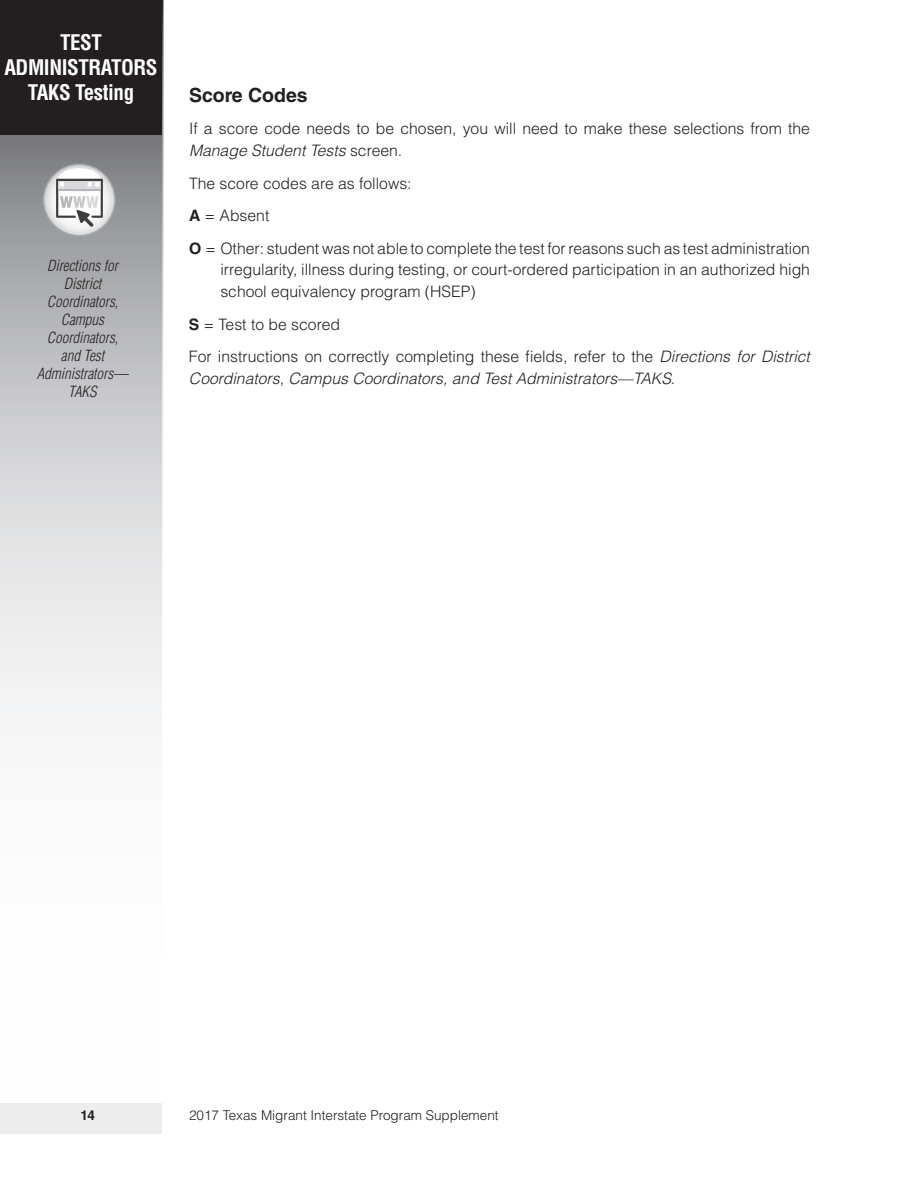
<style>
.page{position:relative;width:918px;height:1188px;background:#fff}
.page>*{position:absolute;margin:0;border:0;box-sizing:border-box;transform-origin:0 0}
.t1{font:700 condensed 21px/25.2px "Helvetica LT Std";letter-spacing:-.02em;color:#fff;text-align:center}
.t2{font:700 19.5px "Helvetica LT Std";color:#231f20}
.Body_Text{font:300 15.75px/21.8px "Helvetica LT Std";color:#231f20}
.Body_Text-2{font:italic 300 15.75px/21.8px "Helvetica LT Std";color:#231f20}
.Body_Text-3{font:italic 300 condensed 15px/18px "Helvetica LT Std";color:#231f20;text-align:center}
.t3{font:300 13.5px "Helvetica LT Std";color:#231f20}
.t4{font:700 13.5px "Helvetica LT Std";color:#231f20}
.s1{font-style:italic}
.s2{font-weight:700}
.s3{font-style:normal}
</style>
<div class="page">
<svg style="left:0;top:0;width:164px;height:719px;background:#c8c9cb"></svg>
<div style="left:0;top:1103px;width:162px;height:31px;background:#ededee"></div>
<div style="left:0;top:0;width:162px;height:135px;background:#231f20"></div>
<svg style="left:43px;top:164px;width:73px;height:73px"></svg>
<svg style="left:44px;top:165px;width:70px;height:70px"></svg>
<svg style="left:56px;top:168px;width:47px;height:59px"></svg>
<hr style="left:58px;top:189px;width:43px;height:2px;background:#b5b6b9">
<h1 class="t1" style="left:4px;top:29px;width:155px">TEST<br>ADMINISTRATORS<br>TAKS Testing</h1>
<p class="Body_Text-3" style="left:37px;top:257px;width:93px">Directions for<br>District<br>Coordinators,<br>Campus<br>Coordinators, and Test<br>Administrators—<br>TAKS</p>
<h4 class="t2" style="left:189px;top:83px;width:120px">Score Codes</h4>
<p class="Body_Text" style="left:189px;top:118px;width:622px">If a score code needs to be chosen, you will need to make these selections from the<br><span class="s1">Manage Student Tests</span> screen.</p>
<p class="Body_Text" style="left:189px;top:172px;width:224px">The score codes are as follows:</p>
<p class="Body_Text" style="left:189px;top:205px;width:82px"><span class="s2">A</span> = Absent</p>
<p class="Body_Text" style="left:220px;top:237px;width:591px;text-align:justify;text-indent:-31px"><span class="s2">O</span> = Other: student was not able to complete the test for reasons such as test administration irregularity, illness during testing, or court-ordered participation in an authorized high school equivalency program (HSEP)</p>
<p class="Body_Text" style="left:189px;top:313px;width:153px"><span class="s2">S</span> = Test to be scored</p>
<p class="Body_Text-2" style="left:189px;top:346px;width:623px"><span class="s3">For instructions on correctly completing these fields, refer to the</span> Directions for District<br>Coordinators, Campus Coordinators, and Test Administrators—TAKS<span class="s3">.</span></p>
<p class="t4" style="left:80px;top:1107px;width:16px">14</p>
<p class="t3" style="left:189px;top:1107px;width:311px">2017 Texas Migrant Interstate Program Supplement</p>
</div>
